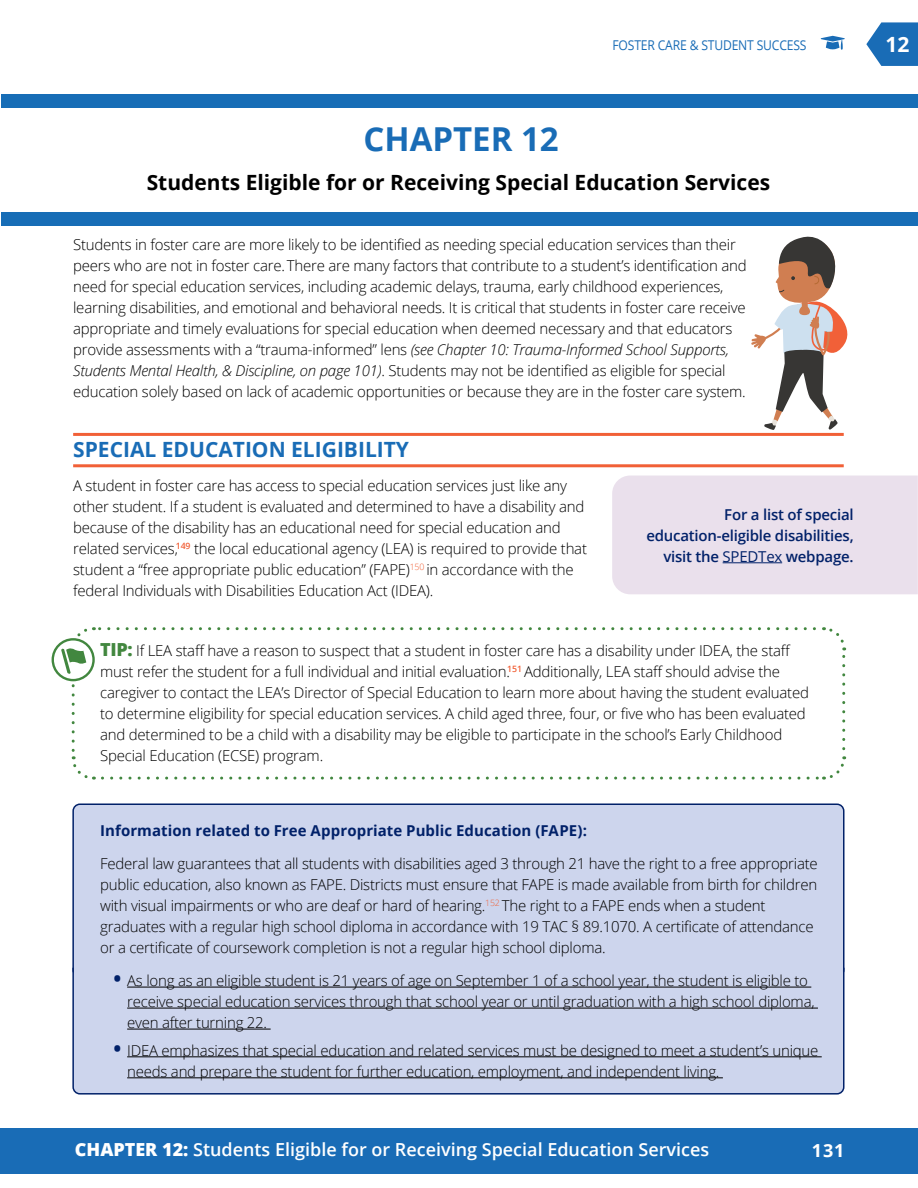
<style>
.page{position:relative;width:918px;height:1188px;background:#fff}
.page>*{position:absolute;margin:0;border:0;box-sizing:border-box;transform-origin:0 0}
.FCSS_Chapter_Heading{font:700 33px "Open Sans";color:#196cb6}
.FCSS_Chapter_Title_H{font:700 21px "Open Sans";color:#000}
.Blue_Header_Underlin{font:700 21px "Open Sans";color:#196cb6}
.t1{font:700 21px "Open Sans";color:#fff}
.t2{font:600 18px "Open Sans";color:#fff}
.t3{font:700 18px "Open Sans";color:#fff}
.FCSS_Body_Text_10_14{font:300 15px/21px "Open Sans";letter-spacing:-.015em;color:#000}
.Tips_border{font:300 15px/21px "Open Sans";letter-spacing:-.015em;color:#000}
.Resources_border{font:300 15px/21px "Open Sans";letter-spacing:-.015em;color:#000;text-align:justify}
.FCSS_Resource_callou{font:600 15px/21px "Open Sans";letter-spacing:-.015em;color:#012169;text-align:right}
.Resources_border-2{font:700 15px "Open Sans";letter-spacing:.005em;color:#012169}
.t4{font:13.5px "Open Sans";letter-spacing:-.015em;color:#196cb6;scale:.9 1}
.s1{font-style:italic}
.s2{font-weight:400}
.s3{font-weight:800;font-size:18px;color:#42873f}
.s4{font-weight:700;font-size:21px;color:#012169}
.s5{font-weight:800}
</style>
<div class="page">
<div style="left:2px;top:94px;width:916px;height:14px;background:#176db6"></div>
<div style="left:2px;top:212px;width:916px;height:14px;background:#176db6"></div>
<svg style="left:866px;top:22px;width:52px;height:44px;background:#3d83c1"></svg>
<svg style="left:821px;top:36px;width:24px;height:14px"></svg>
<div style="left:1px;top:1128px;width:917px;height:46px;background:#196cb6"></div>
<hr style="left:73px;top:464px;width:771px;height:3px;background:#f16037">
<hr style="left:73px;top:433px;width:771px;height:3px;background:#f16037">
<div style="left:73px;top:804px;width:771px;height:173px;background:#cdd5ed;border-radius:7px"></div>
<div style="left:72px;top:803px;width:773px;height:175px;border:2px solid #012169;border-radius:7px"></div>
<div style="left:72px;top:966px;width:773px;height:129px;background:#cdd5ed"></div>
<hr style="left:127px;top:987px;width:684px;height:1px;background:#000">
<hr style="left:127px;top:1008px;width:691px;height:1px;background:#000">
<hr style="left:127px;top:1029px;width:144px;height:1px;background:#000">
<hr style="left:127px;top:1056px;width:695px;height:1px;background:#000">
<hr style="left:127px;top:1077px;width:596px;height:1px;background:#000">
<svg style="left:751px;top:236px;width:97px;height:194px"></svg>
<div style="left:612px;top:476px;width:306px;height:118px;background:#eae0ec"></div>
<hr style="left:723px;top:562px;width:59px;height:1px;background:#012169">
<svg style="left:53px;top:639px;width:41px;height:41px"></svg>
<div style="left:52px;top:638px;width:43px;height:43px;border:2px solid #42873f;border-radius:50%"></div>
<svg style="left:61px;top:627px;width:786px;height:153px"></svg>
<p class="t4" style="left:613px;top:35px;width:217px">FOSTER CARE &amp; STUDENT SUCCESS</p>
<h2 class="t1" style="left:886px;top:29px;width:25px">12</h2>
<h1 class="FCSS_Chapter_Heading" style="left:363px;top:116px;width:197px">CHAPTER 12</h1>
<h2 class="FCSS_Chapter_Title_H" style="left:147px;top:168px;width:625px">Students Eligible for or Receiving Special Education Services</h2>
<p class="FCSS_Body_Text_10_14" style="left:73px;top:234px;width:675px">Students in foster care are more likely to be identified as needing special education services than their peers who are not in foster care.There are many factors that contribute to a student’s identification and need for special education services, including academic delays, trauma, early childhood experiences, learning disabilities, and emotional and behavioral needs. It is critical that students in foster care receive appropriate and timely evaluations for special education when deemed necessary and that educators provide assessments with a “trauma-informed” lens <span class="s1">(see Chapter 10: Trauma-Informed School Supports, Students Mental Health, &amp; Discipline, on page 101)</span>. Students may not be identified as eligible for special education solely based on lack of academic opportunities or because they are in the foster care system.</p>
<h3 class="Blue_Header_Underlin" style="left:73px;top:435px;width:337px">SPECIAL EDUCATION ELIGIBILITY</h3>
<p class="FCSS_Body_Text_10_14" style="left:73px;top:475px;width:515px">A student in foster care has access to special education services just like any other student. If a student is evaluated and determined to have a disability and because of the disability has an educational need for special education and related services,<sup>149</sup> the local educational agency (LEA) is required to provide that student a “free appropriate public education” (FAPE)<sup>150</sup> in accordance with the federal Individuals with Disabilities Education Act (IDEA).</p>
<p class="FCSS_Resource_callou" style="left:646px;top:503px;width:209px">For a list of special education-eligible disabilities, visit the <span class="s2">SPEDTex</span> webpage.</p>
<p class="Tips_border" style="left:100px;top:640px;width:692px"><span class="s3">TIP:</span> If LEA staff have a reason to suspect that a student in foster care has a disability under IDEA, the staff must refer the student for a full individual and initial evaluation.</p>
<p class="Tips_border" style="left:100px;top:661px;width:710px;text-indent:407px"><sup>151</sup> Additionally, LEA staff should advise the caregiver to contact the LEA’s Director of Special Education to learn more about having the student evaluated to determine eligibility for special education services. A child aged three, four, or five who has been evaluated and determined to be a child with a disability may be eligible to participate in the school’s Early Childhood Special Education (ECSE) program.</p>
<p class="Resources_border-2" style="left:100px;top:820px;width:488px">Information related to Free Appropriate Public Education (FAPE):</p>
<p class="Resources_border" style="left:100px;top:853px;width:719px">Federal law guarantees that all students with disabilities aged 3 through 21 have the right to a free appropriate public education, also known as FAPE. Districts must ensure that FAPE is made available from birth for children with visual impairments or who are deaf or hard of hearing.<sup>152</sup> The right to a FAPE ends when a student</p>
<p class="Resources_border" style="left:100px;top:916px;width:715px">graduates with a regular high school diploma in accordance with 19 TAC § 89.1070. A certificate of attendance or a certificate of coursework completion is not a regular high school diploma.</p>
<p class="FCSS_Body_Text_10_14" style="left:127px;top:970px;width:689px;text-indent:-14px"><span class="s4">•</span> As long as an eligible student is 21 years of age on September 1 of a school year, the student is eligible to receive special education services through that school year or until graduation with a high school diploma, even after turning 22.</p>
<p class="FCSS_Body_Text_10_14" style="left:127px;top:1039px;width:693px;text-indent:-14px"><span class="s4">•</span> IDEA emphasizes that special education and related services must be designed to meet a student’s unique needs and prepare the student for further education, employment, and independent living.</p>
<p class="t2" style="left:75px;top:1137px;width:636px"><span class="s5">CHAPTER 12:</span> Students Eligible for or Receiving Special Education Services</p>
<p class="t3" style="left:812px;top:1137px;width:34px">131</p>
</div>
